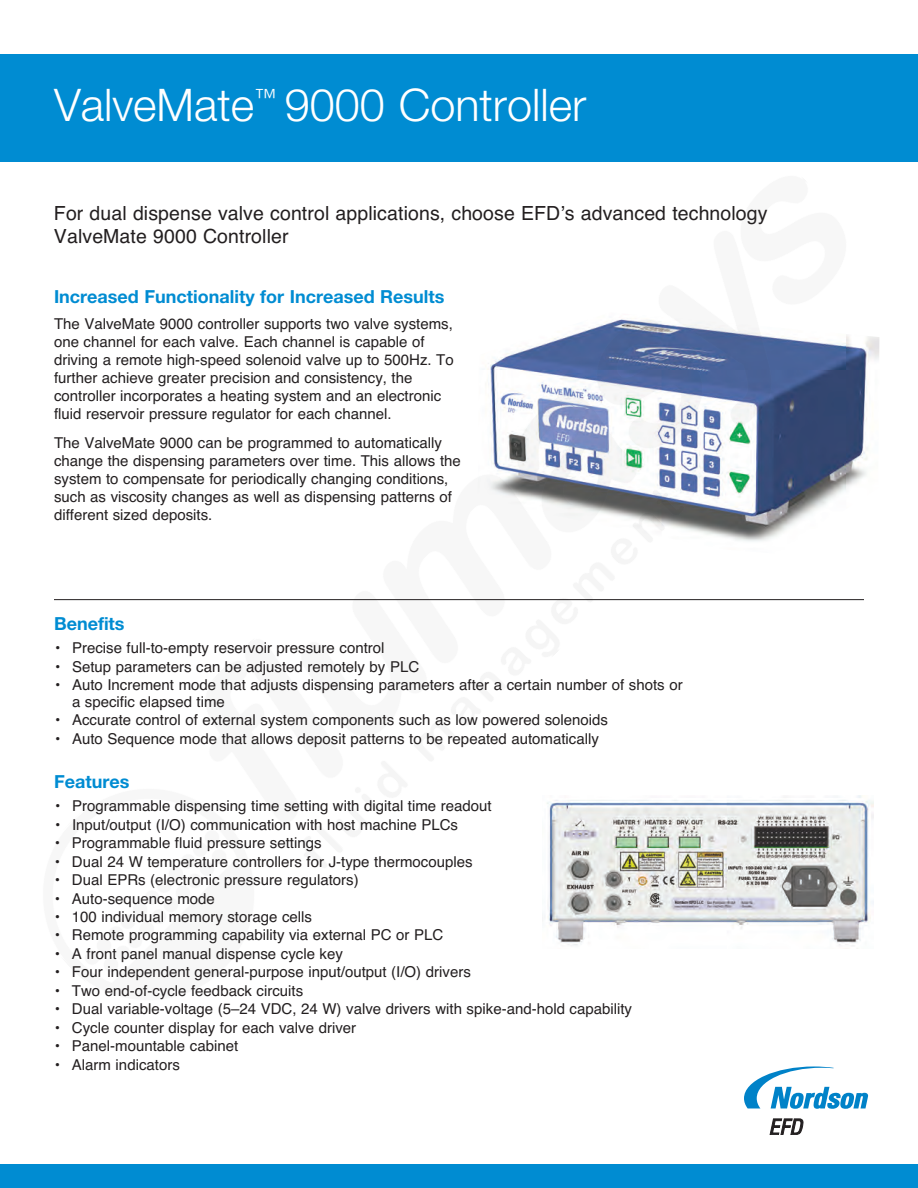
<style>
.page{position:relative;width:918px;height:1188px;background:#fff}
.page>*{position:absolute;margin:0;border:0;box-sizing:border-box;transform-origin:0 0}
.t1{font:300 45px "Helvetica Neue";color:#fff}
.t2{font:19.5px/23.4px "Helvetica";letter-spacing:.005em;color:#231f20}
.t3{font:700 18px "Helvetica Neue";color:#008cd2}
.t4{font:15px/18px "Helvetica";color:#231f20}
</style>
<div class="page">
<div style="left:0;top:54px;width:918px;height:108px;background:#008cd2"></div>
<svg style="left:770px;top:1119px;width:33px;height:16px"></svg>
<svg style="left:744px;top:1067px;width:124px;height:42px"></svg>
<div style="left:0;top:1164px;width:918px;height:24px;background:#008cd2"></div>
<img style="left:54px;top:319px;width:826px;height:627px">
<h1 class="t1" style="left:54px;top:77px;width:534px">ValveMate<sup>™</sup> 9000 Controller</h1>
<h2 class="t2" style="left:54px;top:201px;width:715px">For dual dispense valve control applications, choose EFDʼs advanced technology<br>ValveMate 9000 Controller</h2>
<p class="t3" style="left:54px;top:285px;width:392px">Increased Functionality for Increased Results</p>
<p class="t4" style="left:54px;top:315px;width:401px">The ValveMate 9000 controller supports two valve systems, one channel for each valve. Each channel is capable of driving a remote high-speed solenoid valve up to 500Hz. To further achieve greater precision and consistency, the controller incorporates a heating system and an electronic fluid reservoir pressure regulator for each channel.</p>
<p class="t4" style="left:54px;top:434px;width:408px">The ValveMate 9000 can be programmed to automatically change the dispensing parameters over time. This allows the system to compensate for periodically changing conditions, such as viscosity changes as well as dispensing patterns of different sized deposits.</p>
<p class="t3" style="left:54px;top:613px;width:72px">Benefits</p>
<p class="t4" style="left:54px;top:639px;width:332px">• Precise full-to-empty reservoir pressure control</p>
<p class="t4" style="left:54px;top:658px;width:367px">• Setup parameters can be adjusted remotely by PLC</p>
<p class="t4" style="left:72px;top:677px;width:612px;line-height:16.5px;text-indent:-18px">• Auto Increment mode that adjusts dispensing parameters after a certain number of shots or a specific elapsed time</p>
<p class="t4" style="left:54px;top:711px;width:556px">• Accurate control of external system components such as low powered solenoids</p>
<p class="t4" style="left:54px;top:730px;width:546px">• Auto Sequence mode that allows deposit patterns to be repeated automatically</p>
<p class="t3" style="left:54px;top:771px;width:77px">Features</p>
<p class="t4" style="left:54px;top:797px;width:439px">• Programmable dispensing time setting with digital time readout</p>
<p class="t4" style="left:54px;top:815px;width:406px">• Input/output (I/O) communication with host machine PLCs</p>
<p class="t4" style="left:54px;top:834px;width:269px">• Programmable fluid pressure settings</p>
<p class="t4" style="left:54px;top:852px;width:420px">• Dual 24 W temperature controllers for J-type thermocouples</p>
<p class="t4" style="left:54px;top:871px;width:306px">• Dual EPRs (electronic pressure regulators)</p>
<p class="t4" style="left:54px;top:889px;width:162px">• Auto-sequence mode</p>
<p class="t4" style="left:54px;top:908px;width:260px">• 100 individual memory storage cells</p>
<p class="t4" style="left:54px;top:926px;width:391px">• Remote programming capability via external PC or PLC</p>
<p class="t4" style="left:54px;top:945px;width:290px">• A front panel manual dispense cycle key</p>
<p class="t4" style="left:54px;top:963px;width:418px">• Four independent general-purpose input/output (I/O) drivers</p>
<p class="t4" style="left:54px;top:982px;width:251px">• Two end-of-cycle feedback circuits</p>
<p class="t4" style="left:54px;top:1000px;width:580px">• Dual variable-voltage (5–24 VDC, 24 W) valve drivers with spike-and-hold capability</p>
<p class="t4" style="left:54px;top:1019px;width:304px">• Cycle counter display for each valve driver</p>
<p class="t4" style="left:54px;top:1037px;width:186px">• Panel-mountable cabinet</p>
<p class="t4" style="left:54px;top:1056px;width:127px">• Alarm indicators</p>
</div>
